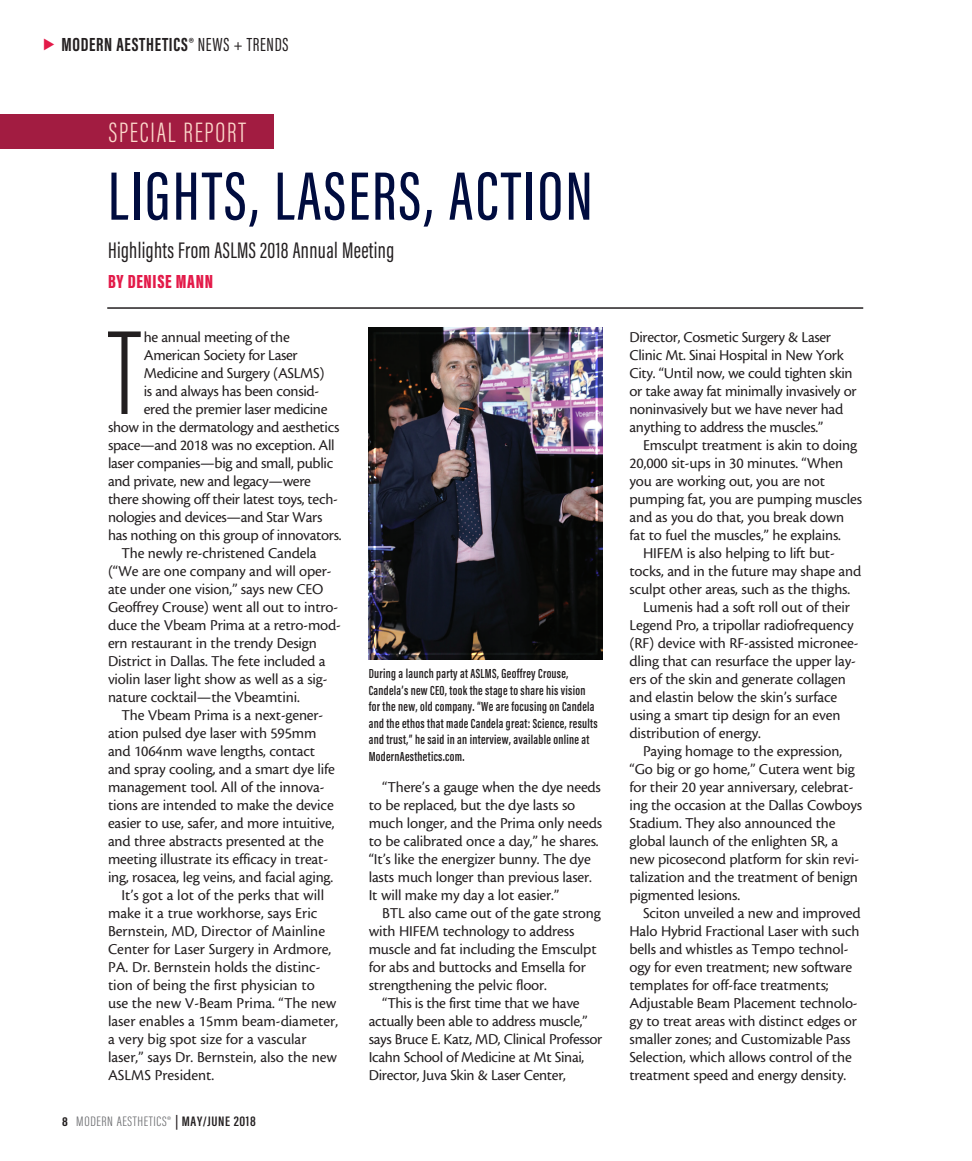
<style>
.page{position:relative;width:972px;height:1161px;background:#fff}
.page>*{position:absolute;margin:0;border:0;box-sizing:border-box;transform-origin:0 0}
.body_first{font:300 123.6px "Acumin Pro Extra Cond";color:#231f20}
.headline{font:500 70.5px "Acumin Pro Extra Cond";letter-spacing:.035em;color:#000c3f}
.headline-2{font:300 28.95px "Acumin Pro Extra Cond";letter-spacing:.06em;color:#fcd8cb}
.deck{font:23.25px "Acumin Pro Extra Cond";letter-spacing:.015em;color:#231f20}
.t1{font:700 19.5px "Acumin Pro Extra Cond";letter-spacing:.035em;color:#231f20}
.author{font:900 19.5px "Acumin Pro Extra Cond";letter-spacing:.035em;color:#e31a49}
.body{font:15.75px/18px "Cronos MM 408 10";letter-spacing:-.01em;color:#231f20}
.body_first-2{font:15.75px "Cronos MM 408 10";letter-spacing:-.02em;color:#231f20}
.t2{font:300 14.1px "Acumin Pro Extra Cond";letter-spacing:.04em;color:#6c6d70;scale:1.11 1}
.t3{font:600 13.5px/16.5px "Acumin Pro Extra Cond";letter-spacing:.02em;color:#231f20}
.s1{font-weight:400}
.s2{font-weight:700;font-size:13.35px;color:#231f20}
.s3{font-weight:600;color:#231f20}
</style>
<div class="page">
<hr style="left:107px;top:307px;width:756px;height:2px;background:#231f20">
<div style="left:0;top:115px;width:274px;height:34px;background:#a21c41"></div>
<img style="left:369px;top:328px;width:233px;height:331px">
<img style="left:372px;top:331px;width:227px;height:325px">
<p class="t1" style="left:62px;top:32px;width:229px">MODERN AESTHETICS® <span class="s1">NEWS + TRENDS</span></p>
<p class="headline-2" style="left:109px;top:115px;width:138px">SPECIAL REPORT</p>
<p class="headline" style="left:108px;top:153px;width:486px">LIGHTS, LASERS, ACTION</p>
<p class="deck" style="left:108px;top:236px;width:288px">Highlights From ASLMS 2018 Annual Meeting</p>
<p class="author" style="left:108px;top:270px;width:107px">BY DENISE MANN</p>
<p class="body_first" style="left:109px;top:299px;width:33px">T</p>
<p class="body_first-2" style="left:144px;top:329px;width:148px">he annual meeting of the</p>
<p class="body_first-2" style="left:144px;top:347px;width:155px">American Society for Laser</p>
<p class="body_first-2" style="left:144px;top:365px;width:182px">Medicine and Surgery (ASLMS)</p>
<p class="body_first-2" style="left:144px;top:383px;width:177px">is and always has been consid-</p>
<p class="body_first-2" style="left:144px;top:401px;width:185px">ered the premier laser medicine</p>
<p class="body_first-2" style="left:108px;top:419px;width:233px">show in the dermatology and aesthetics</p>
<p class="body_first-2" style="left:108px;top:437px;width:228px">space—and 2018 was no exception. All</p>
<p class="body_first-2" style="left:108px;top:455px;width:227px">laser companies—big and small, public</p>
<p class="body_first-2" style="left:108px;top:473px;width:204px">and private, new and legacy—were</p>
<p class="body_first-2" style="left:108px;top:491px;width:231px">there showing off their latest toys, tech-</p>
<p class="body_first-2" style="left:108px;top:509px;width:216px">nologies and devices—and Star Wars</p>
<p class="body_first-2" style="left:108px;top:527px;width:235px">has nothing on this group of innovators.</p>
<p class="body" style="left:108px;top:544px;width:235px;text-indent:14px">The newly re-christened Candela (“We are one company and will oper&shy;ate under one vision,” says new CEO Geoffrey Crouse) went all out to intro&shy;duce the Vbeam Prima at a retro-mod&shy;ern restaurant in the trendy Design District in Dallas. The fete included a violin laser light show as well as a sig&shy;nature cocktail—the Vbeamtini.</p>
<p class="body" style="left:108px;top:706px;width:229px;text-indent:14px">The Vbeam Prima is a next-gener&shy;ation pulsed dye laser with 595mm and 1064nm wave lengths, contact and spray cooling, and a smart dye life management tool. All of the innova&shy;tions are intended to make the device easier to use, safer, and more intuitive, and three abstracts presented at the meeting illustrate its efficacy in treat&shy;ing, rosacea, leg veins, and facial aging.</p>
<p class="body" style="left:108px;top:886px;width:232px;text-indent:14px">It’s got a lot of the perks that will make it a true workhorse, says Eric Bernstein, MD, Director of Mainline Center for Laser Surgery in Ardmore, PA. Dr. Bernstein holds the distinc&shy;tion of being the first physician to use the new V-Beam Prima. “The new laser enables a 15mm beam-diameter, a very big spot size for a vascular laser,” says Dr. Bernstein, also the new ASLMS President.</p>
<p class="t2" style="left:62px;top:1113px;width:176px"><span class="s2">8</span> MODERN AESTHETICS® <span class="s3">| MAY/JUNE 2018</span></p>
<p class="t3" style="left:369px;top:665px;width:230px">During a launch party at ASLMS, Geoffrey Crouse, Candela’s new CEO, took the stage to share his vision for the new, old company. “We are focusing on Candela and the ethos that made Candela great: Science, results and trust,” he said in an interview, available online at ModernAesthetics.com.</p>
<p class="body" style="left:369px;top:778px;width:235px;text-indent:14px">“There’s a gauge when the dye needs to be replaced, but the dye lasts so much longer, and the Prima only needs to be calibrated once a day,” he shares. “It’s like the energizer bunny. The dye lasts much longer than previous laser.<br>It will make my day a lot easier.”</p>
<p class="body" style="left:369px;top:904px;width:234px;text-indent:14px">BTL also came out of the gate strong with HIFEM technology to address muscle and fat including the Emsculpt for abs and buttocks and Emsella for strengthening the pelvic floor.</p>
<p class="body" style="left:369px;top:994px;width:235px;text-indent:14px">“This is the first time that we have actually been able to address muscle,” says Bruce E. Katz, MD, Clinical Professor Icahn School of Medicine at Mt Sinai, Director, Juva Skin &amp; Laser Center,</p>
<p class="body" style="left:630px;top:328px;width:229px">Director, Cosmetic Surgery &amp; Laser Clinic Mt. Sinai Hospital in New York City. “Until now, we could tighten skin or take away fat minimally invasively or noninvasively but we have never had anything to address the muscles.”</p>
<p class="body" style="left:630px;top:436px;width:234px;text-indent:14px">Emsculpt treatment is akin to doing 20,000 sit-ups in 30 minutes. “When you are working out, you are not pumping fat, you are pumping muscles and as you do that, you break down fat to fuel the muscles,” he explains.</p>
<p class="body" style="left:630px;top:544px;width:233px;text-indent:14px">HIFEM is also helping to lift but&shy;tocks, and in the future may shape and sculpt other areas, such as the thighs.</p>
<p class="body" style="left:630px;top:598px;width:230px;text-indent:14px">Lumenis had a soft roll out of their Legend Pro, a tripollar radiofrequency (RF) device with RF-assisted micronee&shy;dling that can resurface the upper lay&shy;ers of the skin and generate collagen and elastin below the skin’s surface using a smart tip design for an even distribution of energy.</p>
<p class="body" style="left:630px;top:742px;width:234px;text-indent:14px">Paying homage to the expression, “Go big or go home,” Cutera went big for their 20 year anniversary, celebrat&shy;ing the occasion at the Dallas Cowboys Stadium. They also announced the global launch of the enlighten SR, a new picosecond platform for skin revi&shy;talization and the treatment of benign pigmented lesions.</p>
<p class="body" style="left:630px;top:904px;width:233px;text-indent:14px">Sciton unveiled a new and improved Halo Hybrid Fractional Laser with such bells and whistles as Tempo technol&shy;ogy for even treatment; new software templates for off-face treatments; Adjustable Beam Placement technolo&shy;gy to treat areas with distinct edges or smaller zones; and Customizable Pass Selection, which allows control of the treatment speed and energy density.</p>
</div>
